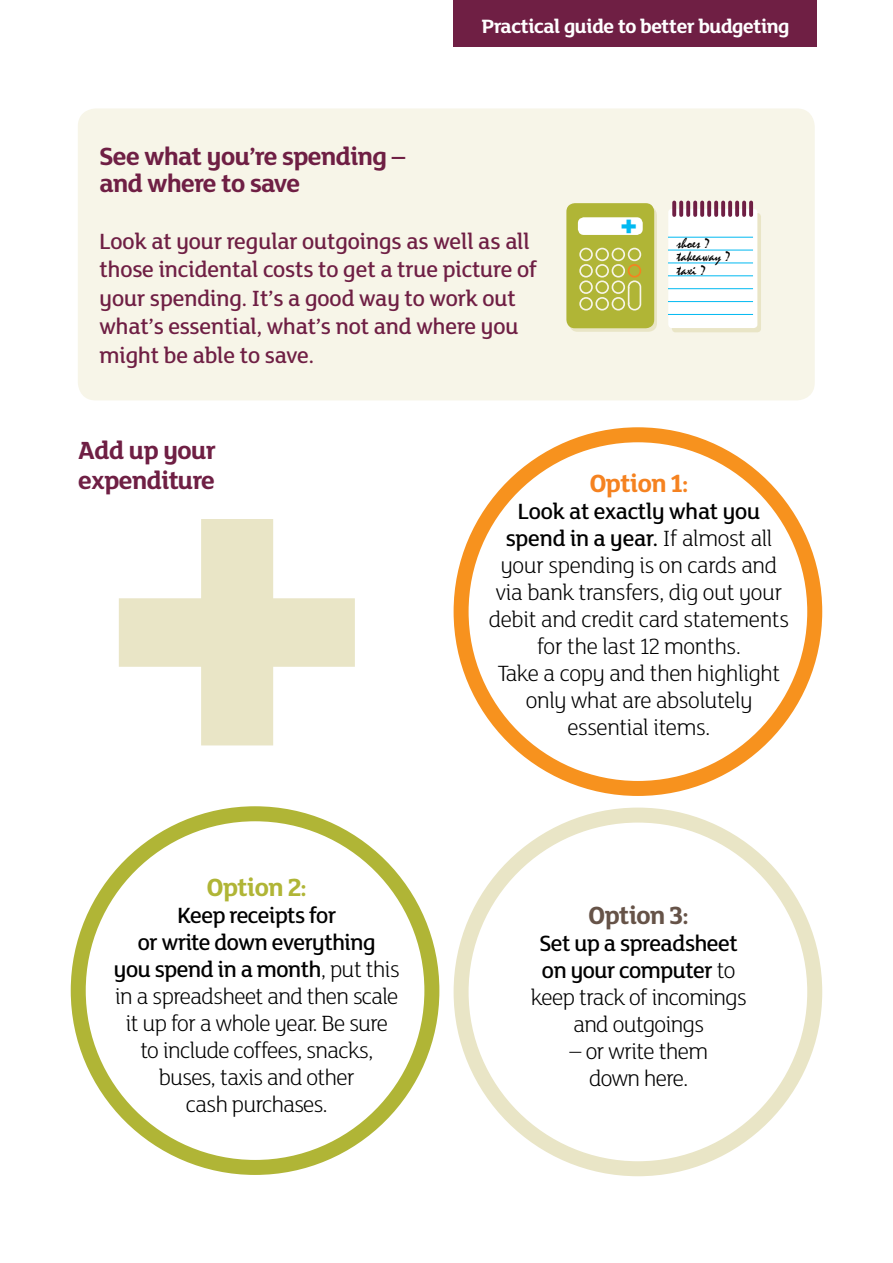
<style>
.page{position:relative;width:893px;height:1263px;background:#fff}
.page>*{position:absolute;margin:0;border:0;box-sizing:border-box;transform-origin:0 0}
.t1{font:800 36px "Mary Ann BETA";color:#00b9f1}
.t2{font:700 27px/27px "Mary Ann BETA";letter-spacing:-.015em;color:#6f1f44}
.t3{font:700 27px "Mary Ann BETA";letter-spacing:-.015em;color:#f58220}
.t4{font:700 27px "Mary Ann BETA";letter-spacing:-.015em;color:#b0b536}
.t5{font:700 27px "Mary Ann BETA";letter-spacing:-.015em;color:#665348}
.t6{font:300 24px/27px "Mary Ann BETA";letter-spacing:-.015em;color:#000;text-align:center}
.t7{font:500 24px/28.5px "Mary Ann BETA";color:#6f1f44}
.t8{font:700 21px "Mary Ann BETA";letter-spacing:-.015em;color:#fff}
.t9{font:15px/13.5px "Mistral";color:#000}
.s1{font-weight:500}
</style>
<div class="page">
<svg style="left:119px;top:519px;width:236px;height:226px;fill:#e9e5c6"></svg>
<div style="left:78px;top:108px;width:737px;height:292px;background:#f7f5e8;border-radius:18px"></div>
<div style="left:71px;top:806px;width:368px;height:369px;border:15px solid #b0b536;border-radius:50%"></div>
<div style="left:453px;top:0;width:363px;height:47px;background:#6f1f44"></div>
<div style="left:454px;top:427px;width:368px;height:369px;border:15px solid #f7921e;border-radius:50%"></div>
<div style="left:454px;top:807px;width:368px;height:369px;border:15px solid #e9e5c6;border-radius:50%"></div>
<div style="left:672px;top:213px;width:89px;height:119px;background:linear-gradient(to right,#e9e5c6,#e9e5c6);border-radius:4px"></div>
<div style="left:668px;top:209px;width:89px;height:119px;background:#fff;border-radius:4px"></div>
<svg style="left:672px;top:203px;width:4px;height:12px"></svg>
<svg style="left:679px;top:203px;width:4px;height:12px"></svg>
<svg style="left:686px;top:203px;width:4px;height:12px"></svg>
<svg style="left:693px;top:203px;width:4px;height:12px"></svg>
<svg style="left:700px;top:203px;width:4px;height:12px"></svg>
<svg style="left:707px;top:203px;width:4px;height:12px"></svg>
<svg style="left:714px;top:203px;width:4px;height:12px"></svg>
<svg style="left:721px;top:203px;width:4px;height:12px"></svg>
<svg style="left:728px;top:203px;width:4px;height:12px"></svg>
<svg style="left:735px;top:203px;width:4px;height:12px"></svg>
<svg style="left:742px;top:203px;width:4px;height:12px"></svg>
<svg style="left:749px;top:203px;width:4px;height:12px"></svg>
<hr style="left:668px;top:237px;width:85px;height:1px;background:#00b9f1">
<hr style="left:668px;top:250px;width:85px;height:1px;background:#00b9f1">
<hr style="left:668px;top:263px;width:85px;height:1px;background:#00b9f1">
<hr style="left:668px;top:275px;width:85px;height:1px;background:#00b9f1">
<hr style="left:668px;top:288px;width:85px;height:1px;background:#00b9f1">
<hr style="left:668px;top:301px;width:85px;height:1px;background:#00b9f1">
<hr style="left:668px;top:314px;width:85px;height:1px;background:#00b9f1">
<svg style="left:569px;top:207px;width:88px;height:125px"></svg>
<div style="left:566px;top:203px;width:88px;height:125px;background:#b0b536;border-radius:9px"></div>
<div style="left:579px;top:248px;width:14px;height:13px;border:2px solid #f7f5e8;border-radius:50%"></div>
<div style="left:595px;top:248px;width:14px;height:13px;border:2px solid #f7f5e8;border-radius:50%"></div>
<div style="left:612px;top:248px;width:13px;height:13px;border:2px solid #f7f5e8;border-radius:50%"></div>
<div style="left:628px;top:248px;width:13px;height:13px;border:2px solid #f7f5e8;border-radius:50%"></div>
<div style="left:579px;top:264px;width:14px;height:14px;border:2px solid #f7f5e8;border-radius:50%"></div>
<div style="left:595px;top:264px;width:14px;height:14px;border:2px solid #f7f5e8;border-radius:50%"></div>
<div style="left:612px;top:264px;width:13px;height:14px;border:2px solid #f7f5e8;border-radius:50%"></div>
<div style="left:628px;top:264px;width:13px;height:14px;border:2px solid #f58220;border-radius:50%"></div>
<div style="left:579px;top:280px;width:14px;height:14px;border:2px solid #f7f5e8;border-radius:50%"></div>
<div style="left:595px;top:280px;width:14px;height:14px;border:2px solid #f7f5e8;border-radius:50%"></div>
<div style="left:612px;top:280px;width:13px;height:14px;border:2px solid #f7f5e8;border-radius:50%"></div>
<div style="left:579px;top:297px;width:14px;height:13px;border:2px solid #f7f5e8;border-radius:50%"></div>
<div style="left:595px;top:297px;width:14px;height:13px;border:2px solid #f7f5e8;border-radius:50%"></div>
<div style="left:612px;top:297px;width:13px;height:13px;border:2px solid #f7f5e8;border-radius:50%"></div>
<svg style="left:627px;top:280px;width:15px;height:31px"></svg>
<div style="left:578px;top:217px;width:65px;height:18px;background:#fff;border-radius:6px"></div>
<p class="t2" style="left:99px;top:141px;width:307px">See what you’re spending – and where to save</p>
<p class="t8" style="left:482px;top:11px;width:309px">Practical guide to better budgeting</p>
<p class="t7" style="left:99px;top:226px;width:439px">Look at your regular outgoings as well as all those incidental costs to get a true picture of your spending. It’s a good way to work out what’s essential, what’s not and where you might be able to save.</p>
<h1 class="t1" style="left:619px;top:200px;width:20px">+</h1>
<p class="t9" style="left:677px;top:237px;width:55px">shoes ? takeaway ? taxi ?</p>
<p class="t2" style="left:78px;top:434px;width:139px;line-height:30px">Add up your expenditure</p>
<p class="t3" style="left:590px;top:464px;width:100px">Option 1:</p>
<p class="t6" style="left:489px;top:497px;width:302px"><span class="s1">Look at exactly what you spend in a year.</span> If almost all your spending is on cards and via bank transfers, dig out your debit and credit card statements for the last 12 months.<br>Take a copy and then highlight only what are absolutely essential items.</p>
<p class="t4" style="left:207px;top:868px;width:101px">Option 2:</p>
<p class="t6" style="left:114px;top:901px;width:287px"><span class="s1">Keep receipts for<br>or write down everything<br>you spend in a month</span>, put this in a spreadsheet and then scale it up for a whole year. Be sure to include coffees, snacks, buses, taxis and other<br>cash purchases.</p>
<p class="t5" style="left:589px;top:896px;width:102px">Option 3:</p>
<p class="t6" style="left:531px;top:929px;width:217px"><span class="s1">Set up a spreadsheet on your computer</span> to keep track of incomings and outgoings</p>
<p class="t6" style="left:569px;top:1037px;width:140px">– or write them down here.</p>
</div>
